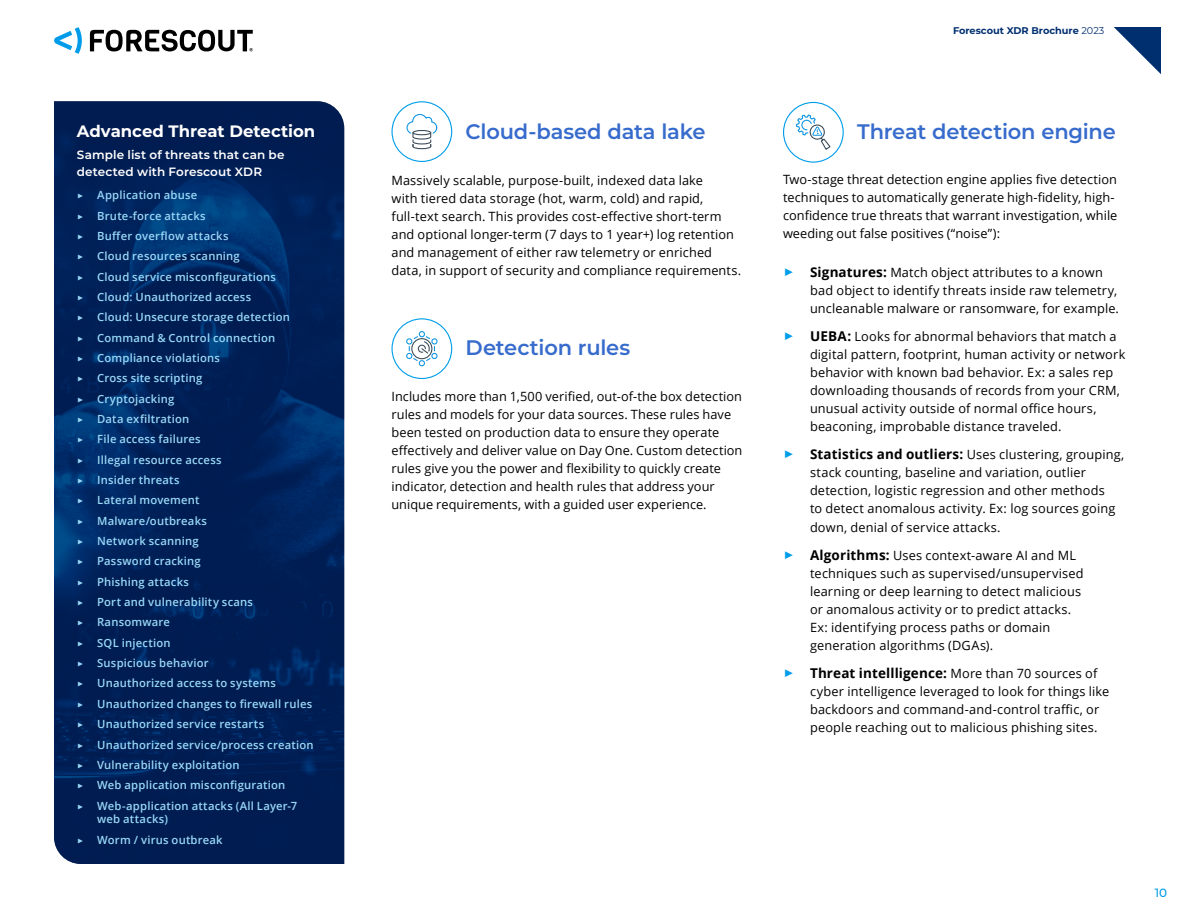
<style>
.page{position:relative;width:1188px;height:918px;background:#fff}
.page>*{position:absolute;margin:0;border:0;box-sizing:border-box;transform-origin:0 0}
.Header_14{font:600 21px "Montserrat";letter-spacing:-.01em;color:#376bcc}
.Sidebar_Text_1{font:700 16.5px "Montserrat";letter-spacing:-.005em;color:#fff}
.Bullet_14_Larger{font:700 13.5px "Open Sans";letter-spacing:.005em;color:#000}
.Bullet_14_Larger-2{font:12.75px/18px "Open Sans";letter-spacing:.01em;color:#000}
.Sidebar_Text_1-2{font:600 12px/16.8px "Montserrat";letter-spacing:.01em;color:#fff}
.t1{font:500 12px "Montserrat";color:#009dea}
.Bullet_Sidebar_Small{font:600 11.25px/13.8px "Open Sans";letter-spacing:.02em;color:#99d8f7}
.t2{font:700 9.75px "Montserrat";color:#002f70}
.s1{font-family:"Montserrat";font-weight:400}
.s2{font-weight:400}
.s3{font-family:"Montserrat";font-size:18px;color:#009dea}
.s4{font-weight:700;font-size:13.5px}
.s5{font-family:"Montserrat";font-weight:400;font-size:18px;color:#009dea}
.s6{font-weight:400;font-size:12.75px}
</style>
<div class="page">
<svg style="left:1114px;top:27px;width:47px;height:47px"></svg>
<svg style="left:54px;top:27px;width:28px;height:27px"></svg>
<svg style="left:90px;top:30px;width:163px;height:22px"></svg>
<svg style="left:406px;top:114px;width:32px;height:36px"></svg>
<div style="left:392px;top:101px;width:60px;height:61px;border:1px solid #009dea;border-radius:50%"></div>
<div style="left:431px;top:353px;width:7px;height:6px;border:1px solid #0c94e2;border-radius:50%"></div>
<div style="left:431px;top:338px;width:7px;height:7px;border:1px solid #0c94e2;border-radius:50%"></div>
<svg style="left:406px;top:331px;width:29px;height:35px"></svg>
<div style="left:392px;top:318px;width:60px;height:61px;border:1px solid #009dea;border-radius:50%"></div>
<svg style="left:796px;top:114px;width:35px;height:36px"></svg>
<div style="left:783px;top:102px;width:61px;height:61px;border:1px solid #009dea;border-radius:50%"></div>
<img style="left:54px;top:101px;width:290px;height:763px">
<p class="Sidebar_Text_1" style="left:77px;top:120px;width:240px">Advanced Threat Detection</p>
<p class="Sidebar_Text_1-2" style="left:77px;top:146px;width:209px">Sample list of threats that can be detected with Forescout XDR</p>
<p class="Bullet_Sidebar_Small" style="left:77px;top:188px;width:122px"><span class="s1">▶</span> Application abuse</p>
<p class="Bullet_Sidebar_Small" style="left:77px;top:208px;width:130px"><span class="s1">▶</span> Brute-force attacks</p>
<p class="Bullet_Sidebar_Small" style="left:77px;top:229px;width:153px"><span class="s1">▶</span> Buffer overflow attacks</p>
<p class="Bullet_Sidebar_Small" style="left:77px;top:249px;width:164px"><span class="s1">▶</span> Cloud resources scanning</p>
<p class="Bullet_Sidebar_Small" style="left:77px;top:269px;width:201px"><span class="s1">▶</span> Cloud service misconfigurations</p>
<p class="Bullet_Sidebar_Small" style="left:77px;top:290px;width:176px"><span class="s1">▶</span> Cloud: Unauthorized access</p>
<p class="Bullet_Sidebar_Small" style="left:77px;top:310px;width:214px"><span class="s1">▶</span> Cloud: Unsecure storage detection</p>
<p class="Bullet_Sidebar_Small" style="left:77px;top:330px;width:200px"><span class="s1">▶</span> Command &amp; Control connection</p>
<p class="Bullet_Sidebar_Small" style="left:77px;top:351px;width:145px"><span class="s1">▶</span> Compliance violations</p>
<p class="Bullet_Sidebar_Small" style="left:77px;top:371px;width:127px"><span class="s1">▶</span> Cross site scripting</p>
<p class="Bullet_Sidebar_Small" style="left:77px;top:391px;width:99px"><span class="s1">▶</span> Cryptojacking</p>
<p class="Bullet_Sidebar_Small" style="left:77px;top:412px;width:114px"><span class="s1">▶</span> Data exfiltration</p>
<p class="Bullet_Sidebar_Small" style="left:77px;top:432px;width:125px"><span class="s1">▶</span> File access failures</p>
<p class="Bullet_Sidebar_Small" style="left:77px;top:453px;width:146px"><span class="s1">▶</span> Illegal resource access</p>
<p class="Bullet_Sidebar_Small" style="left:77px;top:473px;width:104px"><span class="s1">▶</span> Insider threats</p>
<p class="Bullet_Sidebar_Small" style="left:77px;top:493px;width:124px"><span class="s1">▶</span> Lateral movement</p>
<p class="Bullet_Sidebar_Small" style="left:77px;top:514px;width:132px"><span class="s1">▶</span> Malware/outbreaks</p>
<p class="Bullet_Sidebar_Small" style="left:77px;top:534px;width:123px"><span class="s1">▶</span> Network scanning</p>
<p class="Bullet_Sidebar_Small" style="left:77px;top:554px;width:125px"><span class="s1">▶</span> Password cracking</p>
<p class="Bullet_Sidebar_Small" style="left:77px;top:575px;width:114px"><span class="s1">▶</span> Phishing attacks</p>
<p class="Bullet_Sidebar_Small" style="left:77px;top:595px;width:178px"><span class="s1">▶</span> Port and vulnerability scans</p>
<p class="Bullet_Sidebar_Small" style="left:77px;top:615px;width:95px"><span class="s1">▶</span> Ransomware</p>
<p class="Bullet_Sidebar_Small" style="left:77px;top:636px;width:95px"><span class="s1">▶</span> SQL injection</p>
<p class="Bullet_Sidebar_Small" style="left:77px;top:656px;width:133px"><span class="s1">▶</span> Suspicious behavior</p>
<p class="Bullet_Sidebar_Small" style="left:77px;top:676px;width:201px"><span class="s1">▶</span> Unauthorized access to systems</p>
<p class="Bullet_Sidebar_Small" style="left:77px;top:697px;width:237px"><span class="s1">▶</span> Unauthorized changes to firewall rules</p>
<p class="Bullet_Sidebar_Small" style="left:77px;top:717px;width:189px"><span class="s1">▶</span> Unauthorized service restarts</p>
<p class="Bullet_Sidebar_Small" style="left:77px;top:737px;width:238px"><span class="s1">▶</span> Unauthorized service/process creation</p>
<p class="Bullet_Sidebar_Small" style="left:77px;top:758px;width:164px"><span class="s1">▶</span> Vulnerability exploitation</p>
<p class="Bullet_Sidebar_Small" style="left:77px;top:778px;width:210px"><span class="s1">▶</span> Web application misconfiguration</p>
<p class="Bullet_Sidebar_Small" style="left:97px;top:798px;width:202px;text-indent:-20px"><span class="s1">▶</span> Web-application attacks (All Layer-7 web attacks)</p>
<p class="Bullet_Sidebar_Small" style="left:77px;top:833px;width:147px"><span class="s1">▶</span> Worm / virus outbreak</p>
<p class="Header_14" style="left:466px;top:117px;width:241px">Cloud-based data lake</p>
<p class="Bullet_14_Larger-2" style="left:392px;top:171px;width:351px">Massively scalable, purpose-built, indexed data lake<br>with tiered data storage (hot, warm, cold) and rapid, full-text search. This provides cost-effective short-term and optional longer-term (7 days to 1 year+) log retention and management of either raw telemetry or enriched data, in support of security and compliance requirements.</p>
<p class="Header_14" style="left:466px;top:333px;width:166px">Detection rules</p>
<p class="Bullet_14_Larger-2" style="left:392px;top:387px;width:352px">Includes more than 1,500 verified, out-of-the box detection rules and models for your data sources. These rules have been tested on production data to ensure they operate effectively and deliver value on Day One. Custom detection rules give you the power and flexibility to quickly create indicator, detection and health rules that address your unique requirements, with a guided user experience.</p>
<p class="t2" style="left:953px;top:23px;width:153px">Forescout XDR Brochure <span class="s2">2023</span></p>
<p class="Header_14" style="left:857px;top:117px;width:260px">Threat detection engine</p>
<p class="Bullet_14_Larger-2" style="left:783px;top:171px;width:336px">Two-stage threat detection engine applies five detection techniques to automatically generate high-fidelity, high&shy;confidence true threats that warrant investigation, while weeding out false positives (“noise”):</p>
<p class="Bullet_14_Larger-2" style="left:810px;top:264px;width:311px;text-indent:-27px"><span class="s3">▶</span> <span class="s4">Signatures:</span> Match object attributes to a known bad object to identify threats inside raw telemetry, uncleanable malware or ransomware, for example.</p>
<p class="Bullet_14_Larger-2" style="left:810px;top:327px;width:317px;text-indent:-27px"><span class="s3">▶</span> <span class="s4">UEBA:</span> Looks for abnormal behaviors that match a digital pattern, footprint, human activity or network behavior with known bad behavior. Ex: a sales rep downloading thousands of records from your CRM, unusual activity outside of normal office hours, beaconing, improbable distance traveled.</p>
<p class="Bullet_14_Larger-2" style="left:810px;top:445px;width:316px;text-indent:-27px"><span class="s3">▶</span> <span class="s4">Statistics and outliers:</span> Uses clustering, grouping, stack counting, baseline and variation, outlier detection, logistic regression and other methods<br>to detect anomalous activity. Ex: log sources going</p>
<p class="Bullet_14_Larger-2" style="left:810px;top:519px;width:192px">down, denial of service attacks.</p>
<p class="Bullet_14_Larger-2" style="left:810px;top:546px;width:275px;text-indent:-27px"><span class="s3">▶</span> <span class="s4">Algorithms:</span> Uses context-aware AI and ML techniques such as supervised/unsupervised learning or deep learning to detect malicious or anomalous activity or to predict attacks.<br>Ex: identifying process paths or domain generation algorithms (DGAs).</p>
<p class="Bullet_14_Larger" style="left:783px;top:664px;width:316px"><span class="s5">▶</span> Threat intellligence: <span class="s6">More than 70 sources of</span></p>
<p class="Bullet_14_Larger-2" style="left:810px;top:682px;width:301px">cyber intelligence leveraged to look for things like backdoors and command-and-control traffic, or people reaching out to malicious phishing sites.</p>
<p class="t1" style="left:1155px;top:884px;width:14px">10</p>
</div>
